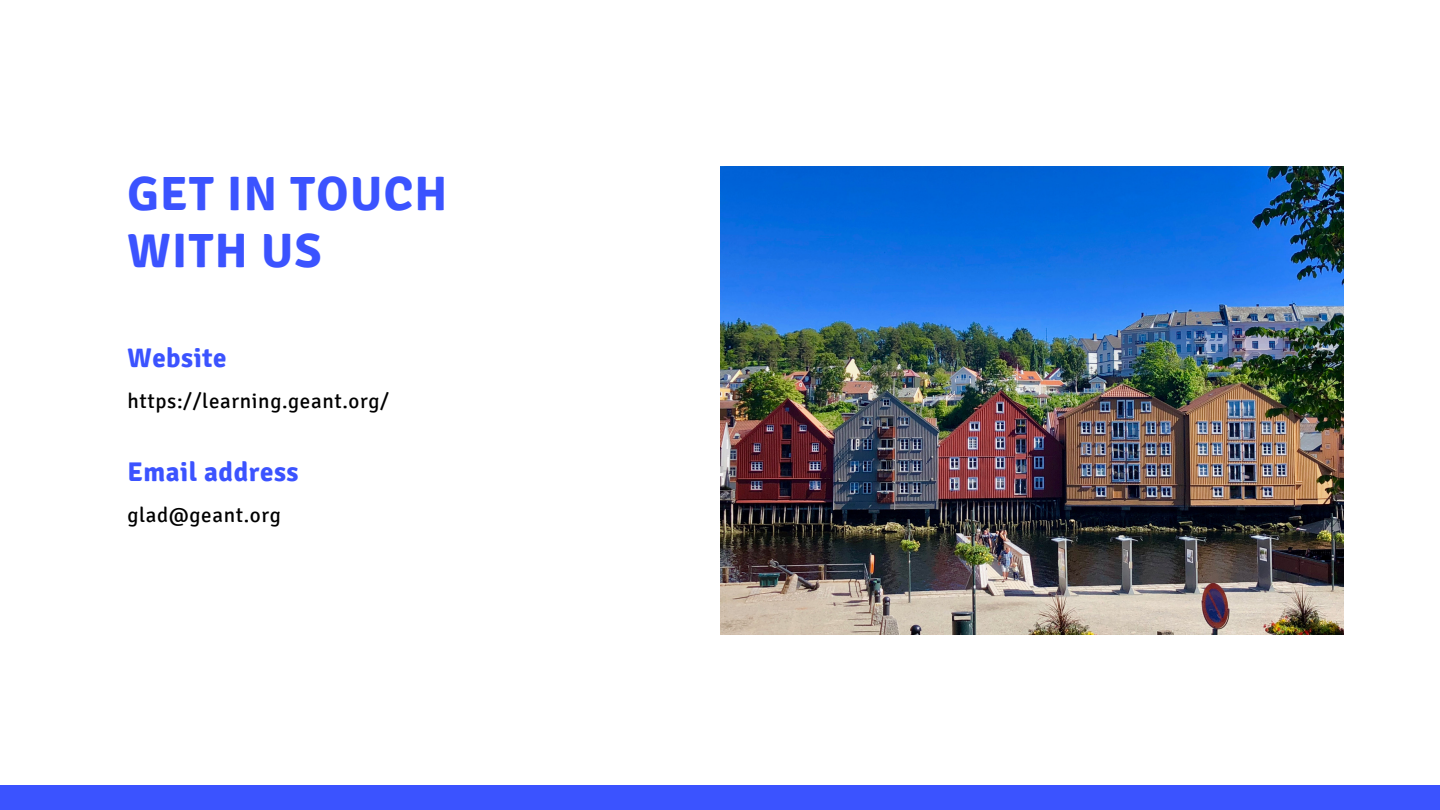
<style>
.page{position:relative;width:1440px;height:810px;background:#fff}
.page>*{position:absolute;margin:0;border:0;box-sizing:border-box;transform-origin:0 0}
.t1{font:700 48px/57px "Signika";letter-spacing:.03em;color:#3b53ff}
.t2{font:700 27px "Signika";letter-spacing:.02em;color:#3b53ff}
.t3{font:21px "Signika";letter-spacing:.03em;color:#000}
</style>
<div class="page">
<div style="left:0;top:785px;width:1440px;height:25px;background:#3b53ff"></div>
<img style="left:720px;top:167px;width:624px;height:468px">
<h1 class="t1" style="left:127px;top:166px;width:321px">GET IN TOUCH<br>WITH US</h1>
<p class="t2" style="left:127px;top:342px;width:101px">Website</p>
<p class="t3" style="left:127px;top:388px;width:263px">https://learning.geant.org/</p>
<p class="t2" style="left:127px;top:456px;width:173px">Email address</p>
<p class="t3" style="left:127px;top:502px;width:155px">glad@geant.org</p>
</div>
